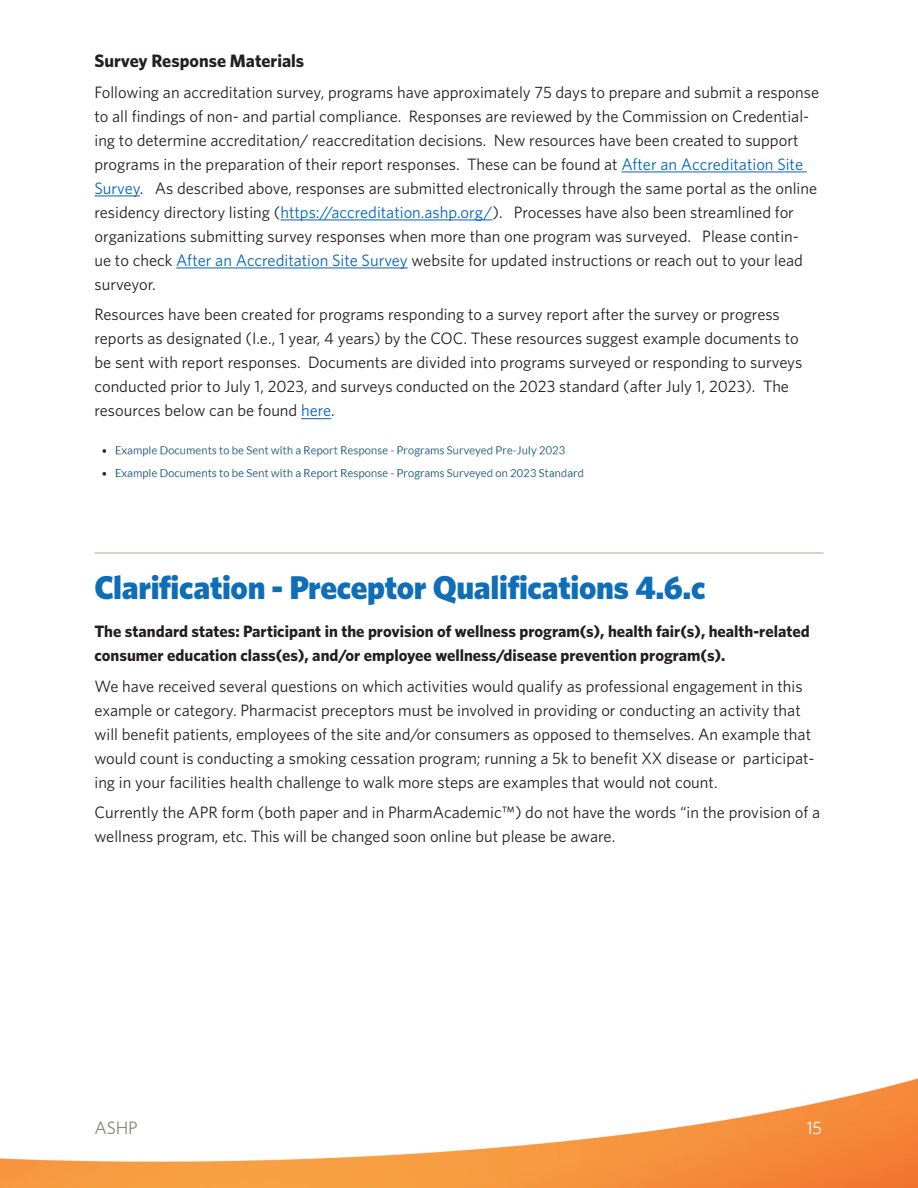
<style>
.page{position:relative;width:918px;height:1188px;background:#fff}
.page>*{position:absolute;margin:0;border:0;box-sizing:border-box;transform-origin:0 0}
.sub1{font:900 33px "Whitney";letter-spacing:-.01em;color:#0f6eb8}
.sub3{font:700 18px "Whitney";color:#231f20}
.t1{font:18px "Whitney";color:#8f8279}
.t2{font:18px "Whitney";color:#fff}
.bt{font:16.5px/24px "Whitney";color:#231f20}
.bt-2{font:700 16.5px/24px "Whitney";color:#231f20}
.s1{color:#0563c1}
</style>
<div class="page">
<img style="left:0;top:1078px;width:918px;height:110px">
<hr style="left:621px;top:172px;width:186px;height:1px;background:#0563c1">
<hr style="left:94px;top:196px;width:46px;height:1px;background:#0563c1">
<hr style="left:280px;top:220px;width:212px;height:1px;background:#0563c1">
<hr style="left:176px;top:268px;width:232px;height:1px;background:#0563c1">
<hr style="left:301px;top:418px;width:30px;height:1px;background:#0563c1">
<hr style="left:94px;top:552px;width:730px;height:2px;background:#cfc3bc">
<img style="left:102px;top:446px;width:482px;height:34px">
<p class="sub3" style="left:94px;top:50px;width:211px">Survey Response Materials</p>
<p class="bt" style="left:94px;top:80px;width:726px">Following an accreditation survey, programs have approximately 75 days to prepare and submit a response to all findings of non- and partial compliance. Responses are reviewed by the Commission on Credential&shy;ing to determine accreditation/ reaccreditation decisions. New resources have been created to support programs in the preparation of their report responses. These can be found at <span class="s1">After an Accreditation Site Survey</span>. As described above, responses are submitted electronically through the same portal as the online residency directory listing (<span class="s1">https://accreditation.ashp.org/</span>). Processes have also been streamlined for organizations submitting survey responses when more than one program was surveyed. Please contin&shy;ue to check <span class="s1">After an Accreditation Site Survey</span> website for updated instructions or reach out to your lead surveyor.</p>
<p class="bt" style="left:94px;top:302px;width:709px">Resources have been created for programs responding to a survey report after the survey or progress reports as designated (I.e., 1 year, 4 years) by the COC. These resources suggest example documents to be sent with report responses. Documents are divided into programs surveyed or responding to surveys conducted prior to July 1, 2023, and surveys conducted on the 2023 standard (after July 1, 2023). The resources below can be found <span class="s1">here</span>.</p>
<p class="sub1" style="left:94px;top:568px;width:613px">Clarification - Preceptor Qualifications 4.6.c</p>
<p class="bt-2" style="left:94px;top:619px;width:717px">The standard states: Participant in the provision of wellness program(s), health fair(s), health-related consumer education class(es), and/or employee wellness/disease prevention program(s).</p>
<p class="bt" style="left:94px;top:674px;width:721px">We have received several questions on which activities would qualify as professional engagement in this example or category. Pharmacist preceptors must be involved in providing or conducting an activity that will benefit patients, employees of the site and/or consumers as opposed to themselves. An example that would count is conducting a smoking cessation program; running a 5k to benefit XX disease or participat&shy;ing in your facilities health challenge to walk more steps are examples that would not count.</p>
<p class="bt" style="left:94px;top:800px;width:727px">Currently the APR form (both paper and in PharmAcademic™) do not have the words “in the provision of a wellness program, etc. This will be changed soon online but please be aware.</p>
<p class="t1" style="left:94px;top:1117px;width:45px">ASHP</p>
<p class="t2" style="left:806px;top:1117px;width:17px">15</p>
</div>
